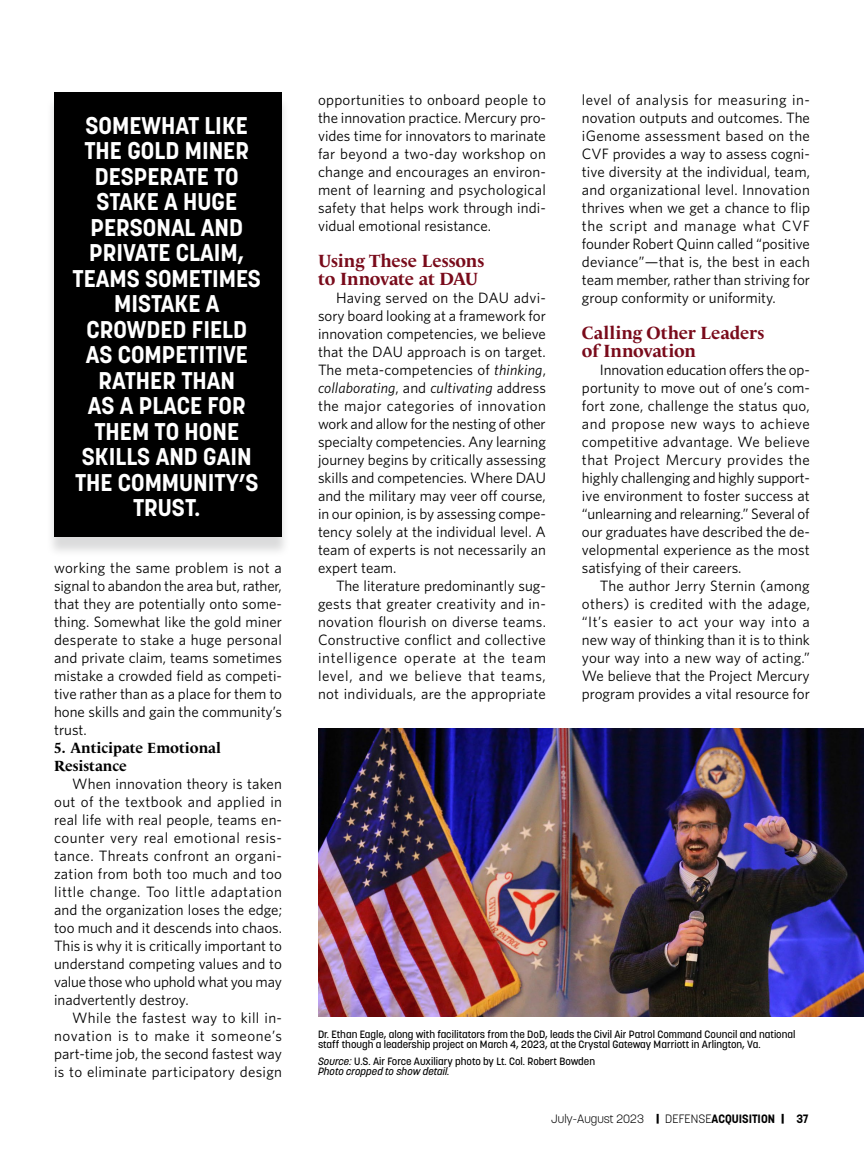
<style>
.page{position:relative;width:864px;height:1161px;background:#fff}
.page>*{position:absolute;margin:0;border:0;box-sizing:border-box;transform-origin:0 0}
.Pull_Quotes{font:700 24px/25.5px "Korolev";color:#fff;text-align:center}
.Subheader_1{font:700 18px/18px "Le Monde Livre Cla Std";letter-spacing:-.005em;color:#790b1b}
.Body{font:15px/18px "Whitney";color:#000;text-align:justify}
.Subheader_2{font:700 15px/18px "Le Monde Livre Cla Std";color:#000}
.t1{font:300 12px "Korolev";color:#000}
.Caption_-_Align_Righ{font:500 10.5px/10.5px "Korolev";color:#000}
.s1{font-style:italic}
.s2{font-weight:800}
.s3{font-weight:700}
</style>
<div class="page">
<img style="left:318px;top:728px;width:546px;height:289px">
<div style="left:46px;top:96px;width:244px;height:461px;background:#87888a;opacity:.3"></div>
<div style="left:54px;top:93px;width:228px;height:444px;background:#000"></div>
<p class="Pull_Quotes" style="left:73px;top:113px;width:190px">SOMEWHAT LIKE<br>THE GOLD MINER<br>DESPERATE TO<br>STAKE A HUGE<br>PERSONAL AND<br>PRIVATE CLAIM,<br>TEAMS SOMETIMES<br>MISTAKE A<br>CROWDED FIELD<br>AS COMPETITIVE<br>RATHER THAN<br>AS A PLACE FOR<br>THEM TO HONE<br>SKILLS AND GAIN<br>THE COMMUNITY’S<br>TRUST.</p>
<p class="Body" style="left:54px;top:558px;width:230px">working the same problem is not a signal to abandon the area but, rather, that they are potentially onto some&shy;thing. Somewhat like the gold miner desperate to stake a huge personal and private claim, teams sometimes mistake a crowded field as competi&shy;tive rather than as a place for them to hone skills and gain the community’s trust.</p>
<p class="Subheader_2" style="left:54px;top:739px;width:168px">5. Anticipate Emotional<br>Resistance</p>
<p class="Body" style="left:54px;top:774px;width:230px;text-indent:18px">When innovation theory is taken out of the textbook and applied in real life with real people, teams en&shy;counter very real emotional resis&shy;tance. Threats confront an organi&shy;zation from both too much and too little change. Too little adaptation and the organization loses the edge; too much and it descends into chaos.<br>This is why it is critically important to understand competing values and to value those who uphold what you may inadvertently destroy.</p>
<p class="Body" style="left:54px;top:1008px;width:230px;text-indent:18px">While the fastest way to kill in&shy;novation is to make it someone’s part-time job, the second fastest way is to eliminate participatory design</p>
<p class="Body" style="left:318px;top:90px;width:229px">opportunities to onboard people to the innovation practice. Mercury pro&shy;vides time for innovators to marinate far beyond a two-day workshop on change and encourages an environ&shy;ment of learning and psychological safety that helps work through indi&shy;vidual emotional resistance.</p>
<p class="Subheader_1" style="left:318px;top:252px;width:168px">Using These Lessons to Innovate at DAU</p>
<p class="Body" style="left:318px;top:288px;width:229px;text-indent:18px">Having served on the DAU advi&shy;sory board looking at a framework for innovation competencies, we believe that the DAU approach is on target.<br>The meta-competencies of <span class="s1">thinking</span>, <span class="s1">collaborating</span>, and <span class="s1">cultivating</span> address the major categories of innovation work and allow for the nesting of other specialty competencies. Any learning journey begins by critically assessing skills and competencies. Where DAU and the military may veer off course, in our opinion, is by assessing compe&shy;tency solely at the individual level. A team of experts is not necessarily an expert team.</p>
<p class="Body" style="left:318px;top:576px;width:229px;text-indent:18px">The literature predominantly sug&shy;gests that greater creativity and in&shy;novation flourish on diverse teams.<br>Constructive conflict and collective intelligence operate at the team level, and we believe that teams, not individuals, are the appropriate</p>
<p class="Body" style="left:582px;top:90px;width:230px">level of analysis for measuring in&shy;novation outputs and outcomes. The iGenome assessment based on the CVF provides a way to assess cogni&shy;tive diversity at the individual, team, and organizational level. Innovation thrives when we get a chance to flip the script and manage what CVF founder Robert Quinn called “positive deviance”—that is, the best in each team member, rather than striving for group conformity or uniformity.</p>
<p class="Subheader_1" style="left:582px;top:324px;width:184px">Calling Other Leaders of Innovation</p>
<p class="Body" style="left:582px;top:360px;width:229px;text-indent:18px">Innovation education offers the op&shy;portunity to move out of one’s com&shy;fort zone, challenge the status quo, and propose new ways to achieve competitive advantage. We believe that Project Mercury provides the highly challenging and highly support&shy;ive environment to foster success at “unlearning and relearning.” Several of our graduates have described the de&shy;velopmental experience as the most satisfying of their careers.</p>
<p class="Body" style="left:582px;top:576px;width:230px;text-indent:18px">The author Jerry Sternin (among others) is credited with the adage, “It’s easier to act your way into a new way of thinking than it is to think your way into a new way of acting.” We believe that the Project Mercury program provides a vital resource for</p>
<p class="Caption_-_Align_Righ" style="left:318px;top:1029px;width:479px">Dr. Ethan Eagle, along with facilitators from the DoD, leads the Civil Air Patrol Command Council and national staff though a leadership project on March 4, 2023, at the Crystal Gateway Marriott in Arlington, Va.</p>
<p class="Caption_-_Align_Righ" style="left:318px;top:1056px;width:279px"><span class="s1">Source:</span> U.S. Air Force Auxiliary photo by Lt. Col. Robert Bowden<br><span class="s1">Photo cropped to show detail.</span></p>
<p class="t1" style="left:551px;top:1111px;width:259px">July-August 2023 <span class="s2">|</span> DEFENSE<span class="s3">ACQUISITION</span> <span class="s2">|</span> <span class="s3">37</span></p>
</div>
